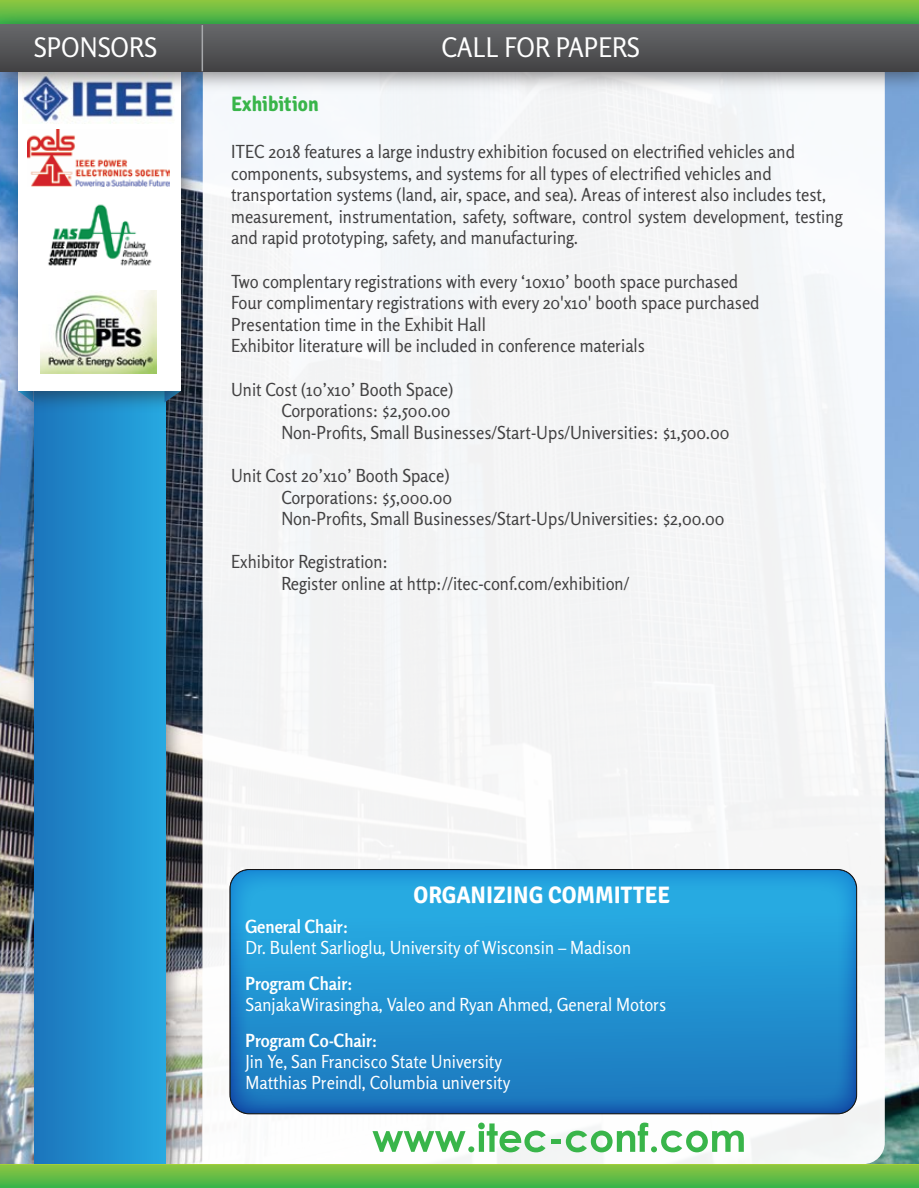
<style>
.page{position:relative;width:919px;height:1188px;background:#fff}
.page>*{position:absolute;margin:0;border:0;box-sizing:border-box;transform-origin:0 0}
.t1{font:27px "Rosario";color:#fff;scale:.93 1}
.t2{font:700 24px "Signika";color:#fff;scale:.93 1}
.t3{font:700 21px "Signika";color:#39b54a;scale:.93 1}
.t4{font:18px/21.6px "Rosario";color:#424142;scale:.93 1}
.t5{font:18px/21px "Rosario";color:#fff;scale:.93 1}
.t6{font:700 18px "Rosario";color:#fff;scale:.93 1}
</style>
<div class="page">
<img style="left:0;top:99px;width:918px;height:1065px">
<div style="left:202px;top:99px;width:682px;height:1065px;background:#f4f5f6"></div>
<svg style="left:230px;top:870px;width:626px;height:244px;background:#2091d0"></svg>
<div style="left:229px;top:869px;width:627px;height:245px;border:1px solid #2d2d2d;border-radius:19px"></div>
<svg style="left:372px;top:1123px;width:173px;height:29px"></svg>
<div style="left:551px;top:1139px;width:9px;height:5px;background:#39b54a"></div>
<svg style="left:565px;top:1123px;width:178px;height:29px"></svg>
<div style="left:0;top:0;width:918px;height:24px;background:#81c341"></div>
<img style="left:16px;top:418px;width:176px;height:746px">
<div style="left:34px;top:31px;width:131px;height:1138px;background:linear-gradient(to right,#1b74bb,#26a8e0)"></div>
<div style="left:0;top:1164px;width:918px;height:24px;background:linear-gradient(to bottom,#92c640,#3eb54a)"></div>
<img style="left:0;top:99px;width:208px;height:319px">
<div style="left:18px;top:71px;width:163px;height:320px;background:#fff"></div>
<img style="left:23px;top:99px;width:151px;height:24px">
<img style="left:27px;top:129px;width:143px;height:57px">
<img style="left:40px;top:290px;width:117px;height:84px">
<img style="left:0;top:7px;width:918px;height:92px">
<div style="left:0;top:24px;width:918px;height:47px;background:linear-gradient(to bottom,#67696b,#424244)"></div>
<hr style="left:201px;top:25px;width:2px;height:46px;background:#a7a9ac">
<img style="left:48px;top:204px;width:104px;height:62px">
<h1 class="t1" style="left:34px;top:31px;width:134px">SPONSORS</h1>
<h1 class="t1" style="left:441px;top:31px;width:215px">CALL FOR PAPERS</h1>
<p class="t3" style="left:231px;top:92px;width:96px">Exhibition</p>
<p class="t4" style="left:231px;top:141px;width:658px">ITEC 2018 features a large industry exhibition focused on electrified vehicles and components, subsystems, and systems for all types of electrified vehicles and transportation systems (land, air, space, and sea). Areas of interest also includes test, measurement, instrumentation, safety, software, control system development, testing and rapid prototyping, safety, and manufacturing.</p>
<p class="t4" style="left:231px;top:270px;width:569px">Two complentary registrations with every ‘10x10’ booth space purchased Four complimentary registrations with every 20'x10' booth space purchased Presentation time in the Exhibit Hall<br>Exhibitor literature will be included in conference materials</p>
<p class="t4" style="left:281px;top:378px;width:483px;text-indent:-50px">Unit Cost (10’x10’ Booth Space)<br>Corporations: $2,500.00<br>Non-Profits, Small Businesses/Start-Ups/Universities: $1,500.00</p>
<p class="t4" style="left:281px;top:465px;width:478px;text-indent:-50px">Unit Cost 20’x10’ Booth Space)<br>Corporations: $5,000.00<br>Non-Profits, Small Businesses/Start-Ups/Universities: $2,00.00</p>
<p class="t4" style="left:281px;top:551px;width:375px;text-indent:-50px">Exhibitor Registration:<br>Register online at http://itec-conf.com/exhibition/</p>
<h2 class="t2" style="left:413px;top:880px;width:277px">ORGANIZING COMMITTEE</h2>
<p class="t6" style="left:245px;top:915px;width:112px">General Chair:</p>
<p class="t5" style="left:245px;top:937px;width:416px">Dr. Bulent Sarlioglu, University of Wisconsin – Madison</p>
<p class="t6" style="left:245px;top:972px;width:117px">Program Chair:</p>
<p class="t5" style="left:245px;top:994px;width:453px">SanjakaWirasingha, Valeo and Ryan Ahmed, General Motors</p>
<p class="t6" style="left:245px;top:1029px;width:143px">Program Co-Chair:</p>
<p class="t5" style="left:245px;top:1051px;width:286px">Jin Ye, San Francisco State University<br>Matthias Preindl, Columbia university</p>
</div>
